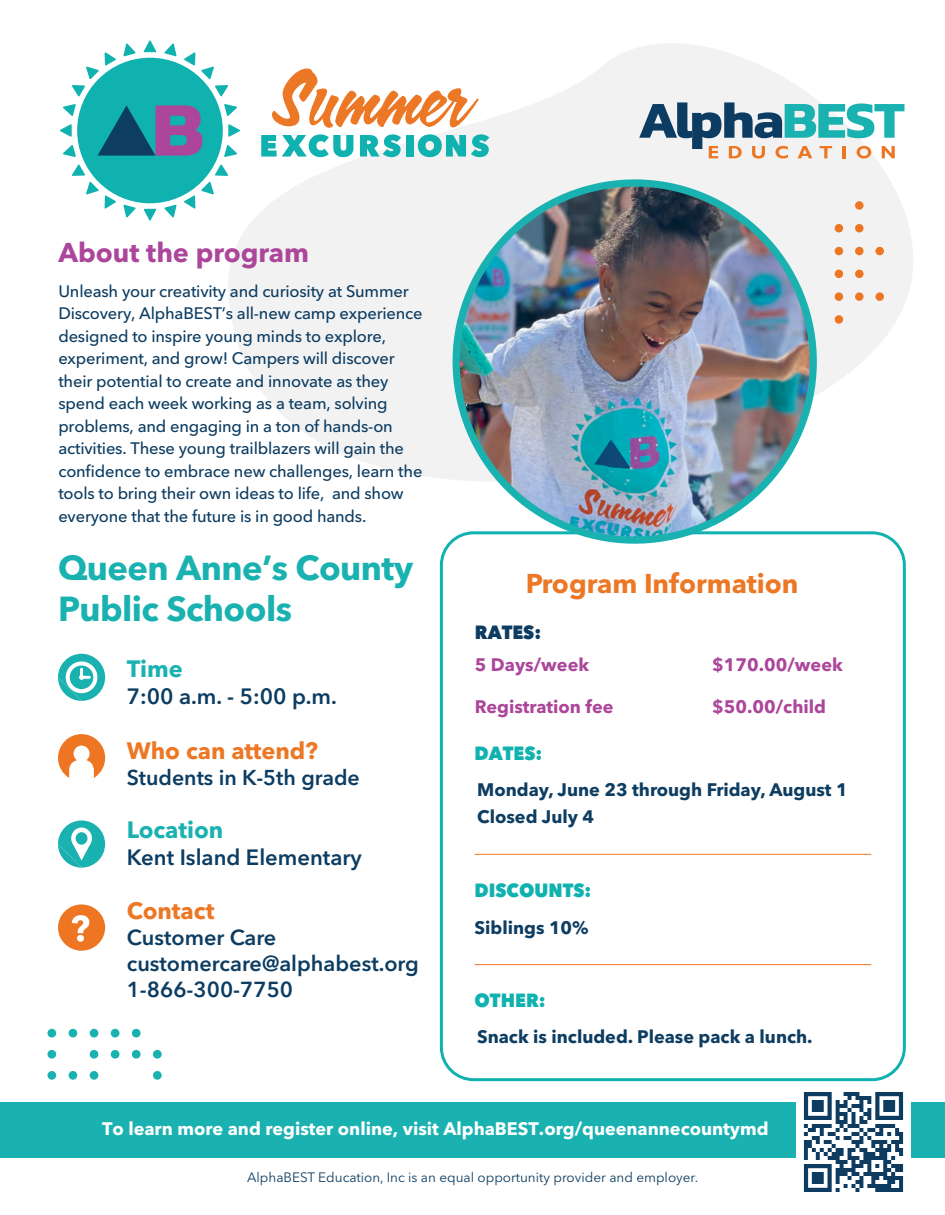
<style>
.page{position:relative;width:945px;height:1215px;background:#fff}
.page>*{position:absolute;margin:0;border:0;box-sizing:border-box;transform-origin:0 0}
.t1{font:700 34.5px/41.4px "Avenir Next LT Pro";letter-spacing:-.015em;color:#1ab2b1}
.t2{font:700 27px "Avenir Next LT Pro";color:#ec7725}
.t3{font:700 27px "Avenir Next LT Pro";color:#ac469a}
.t4{font:700 23.55px "Avenir Next LT Pro";color:#ec7725}
.t5{font:700 23.55px "Avenir Next LT Pro";color:#1ab2b1}
.t6{font:600 22.05px "Avenir Next LT Pro";color:#0c3c61}
.t7{font:600 21.6px/26px "Avenir Next LT Pro";color:#0c3c61}
.t8{font:600 21.3px "Avenir Next LT Pro";color:#0c3c61}
.t9{font:800 19.05px "Avenir Next LT Pro";color:#10b2b0;scale:.95 1}
.t10{font:800 19.05px "Avenir Next LT Pro";color:#0c3c61;scale:.95 1}
.t11{font:700 18px/27px "Avenir Next LT Pro";color:#0d3d61}
.t12{font:700 18px "Avenir Next LT Pro";color:#fff}
.t13{font:700 18px "Avenir Next LT Pro";color:#ac469a}
.t14{font:500 16.5px/22.5px "Avenir Next LT Pro";letter-spacing:-.01em;color:#0c3c61}
.t15{font:13.5px "Avenir Next LT Pro";color:#0e3d61}
</style>
<div class="page">
<div style="left:440px;top:531px;width:466px;height:550px;border:3px solid #10b2b0;border-radius:32px"></div>
<div style="left:0;top:1102px;width:945px;height:55px;background:#1ab2b1"></div>
<svg style="left:228px;top:43px;width:685px;height:435px;fill:#f2f2f3"></svg>
<svg style="left:60px;top:40px;width:180px;height:181px"></svg>
<svg style="left:418px;top:134px;width:71px;height:23px"></svg>
<div style="left:406px;top:135px;width:8px;height:22px;background:#10b2b0"></div>
<svg style="left:360px;top:134px;width:41px;height:23px"></svg>
<svg style="left:261px;top:134px;width:92px;height:23px"></svg>
<svg style="left:272px;top:69px;width:207px;height:59px"></svg>
<svg style="left:639px;top:102px;width:265px;height:57px"></svg>
<img style="left:436px;top:162px;width:398px;height:399px">
<div style="left:855px;top:201px;width:9px;height:9px;background:#ee7623;border-radius:50%"></div>
<div style="left:835px;top:224px;width:8px;height:8px;background:#ee7623;border-radius:50%"></div>
<div style="left:855px;top:224px;width:9px;height:8px;background:#ee7623;border-radius:50%"></div>
<div style="left:835px;top:247px;width:8px;height:8px;background:#ee7623;border-radius:50%"></div>
<div style="left:855px;top:247px;width:9px;height:8px;background:#ee7623;border-radius:50%"></div>
<div style="left:875px;top:247px;width:9px;height:8px;background:#ee7623;border-radius:50%"></div>
<div style="left:835px;top:270px;width:8px;height:8px;background:#ee7623;border-radius:50%"></div>
<div style="left:855px;top:270px;width:9px;height:8px;background:#ee7623;border-radius:50%"></div>
<div style="left:835px;top:292px;width:8px;height:9px;background:#ee7623;border-radius:50%"></div>
<div style="left:855px;top:292px;width:9px;height:9px;background:#ee7623;border-radius:50%"></div>
<div style="left:875px;top:292px;width:9px;height:9px;background:#ee7623;border-radius:50%"></div>
<div style="left:835px;top:315px;width:8px;height:9px;background:#ee7623;border-radius:50%"></div>
<hr style="left:475px;top:854px;width:396px;height:1px;background:#ec7725">
<hr style="left:475px;top:964px;width:396px;height:1px;background:#ec7725">
<div style="left:58px;top:904px;width:47px;height:47px;background:#ee7623;border-radius:50%"></div>
<svg style="left:72px;top:915px;width:17px;height:27px"></svg>
<svg style="left:58px;top:820px;width:47px;height:48px"></svg>
<svg style="left:58px;top:734px;width:47px;height:44px"></svg>
<svg style="left:58px;top:654px;width:47px;height:47px"></svg>
<div style="left:47px;top:1071px;width:9px;height:9px;background:#1ab2b1;border-radius:50%"></div>
<div style="left:47px;top:1050px;width:9px;height:9px;background:#1ab2b1;border-radius:50%"></div>
<div style="left:47px;top:1029px;width:9px;height:9px;background:#1ab2b1;border-radius:50%"></div>
<div style="left:69px;top:1071px;width:8px;height:9px;background:#1ab2b1;border-radius:50%"></div>
<div style="left:69px;top:1029px;width:8px;height:9px;background:#1ab2b1;border-radius:50%"></div>
<div style="left:90px;top:1071px;width:8px;height:9px;background:#1ab2b1;border-radius:50%"></div>
<div style="left:90px;top:1050px;width:8px;height:9px;background:#1ab2b1;border-radius:50%"></div>
<div style="left:90px;top:1029px;width:8px;height:9px;background:#1ab2b1;border-radius:50%"></div>
<div style="left:111px;top:1050px;width:8px;height:9px;background:#1ab2b1;border-radius:50%"></div>
<div style="left:111px;top:1029px;width:8px;height:9px;background:#1ab2b1;border-radius:50%"></div>
<div style="left:132px;top:1050px;width:9px;height:9px;background:#1ab2b1;border-radius:50%"></div>
<div style="left:132px;top:1029px;width:9px;height:9px;background:#1ab2b1;border-radius:50%"></div>
<div style="left:153px;top:1071px;width:9px;height:9px;background:#1ab2b1;border-radius:50%"></div>
<div style="left:153px;top:1050px;width:9px;height:9px;background:#1ab2b1;border-radius:50%"></div>
<img style="left:796px;top:1092px;width:115px;height:100px">
<h2 class="t3" style="left:58px;top:236px;width:252px">About the program</h2>
<p class="t14" style="left:58px;top:280px;width:366px">Unleash your creativity and curiosity at Summer Discovery, AlphaBEST’s all-new camp experience designed to inspire young minds to explore, experiment, and grow! Campers will discover their potential to create and innovate as they spend each week working as a team, solving problems, and engaging in a ton of hands-on activities. These young trailblazers will gain the confidence to embrace new challenges, learn the tools to bring their own ideas to life, and show everyone that the future is in good hands.</p>
<h1 class="t1" style="left:58px;top:547px;width:357px">Queen Anne’s County<br>Public Schools</h1>
<h3 class="t5" style="left:127px;top:655px;width:58px">Time</h3>
<h3 class="t6" style="left:127px;top:683px;width:212px">7:00 a.m. - 5:00 p.m.</h3>
<h3 class="t4" style="left:127px;top:736px;width:193px">Who can attend?</h3>
<p class="t8" style="left:127px;top:764px;width:235px">Students in K-5th grade</p>
<h3 class="t5" style="left:127px;top:816px;width:98px">Location</h3>
<h3 class="t6" style="left:127px;top:844px;width:237px">Kent Island Elementary</h3>
<h3 class="t4" style="left:127px;top:897px;width:89px">Contact</h3>
<h3 class="t7" style="left:127px;top:925px;width:294px">Customer Care customercare@alphabest.org<br>1-866-300-7750</h3>
<h2 class="t2" style="left:526px;top:567px;width:274px">Program Information</h2>
<p class="t10" style="left:475px;top:620px;width:71px">RATES:</p>
<p class="t13" style="left:475px;top:654px;width:116px">5 Days/week</p>
<p class="t13" style="left:712px;top:654px;width:132px">$170.00/week</p>
<p class="t13" style="left:475px;top:696px;width:140px">Registration fee</p>
<p class="t13" style="left:712px;top:696px;width:115px">$50.00/child</p>
<p class="t9" style="left:475px;top:742px;width:73px">DATES:</p>
<p class="t11" style="left:477px;top:777px;width:372px">Monday, June 23 through Friday, August 1<br>Closed July 4</p>
<p class="t9" style="left:475px;top:878px;width:124px">DISCOUNTS:</p>
<p class="t11" style="left:475px;top:914px;width:116px">Siblings 10%</p>
<p class="t9" style="left:475px;top:989px;width:76px">OTHER:</p>
<p class="t11" style="left:477px;top:1023px;width:337px">Snack is included. Please pack a lunch.</p>
<p class="t12" style="left:102px;top:1118px;width:668px">To learn more and register online, visit AlphaBEST.org/queenannecountymd</p>
<p class="t15" style="left:247px;top:1169px;width:453px">AlphaBEST Education, Inc is an equal opportunity provider and employer.</p>
</div>
